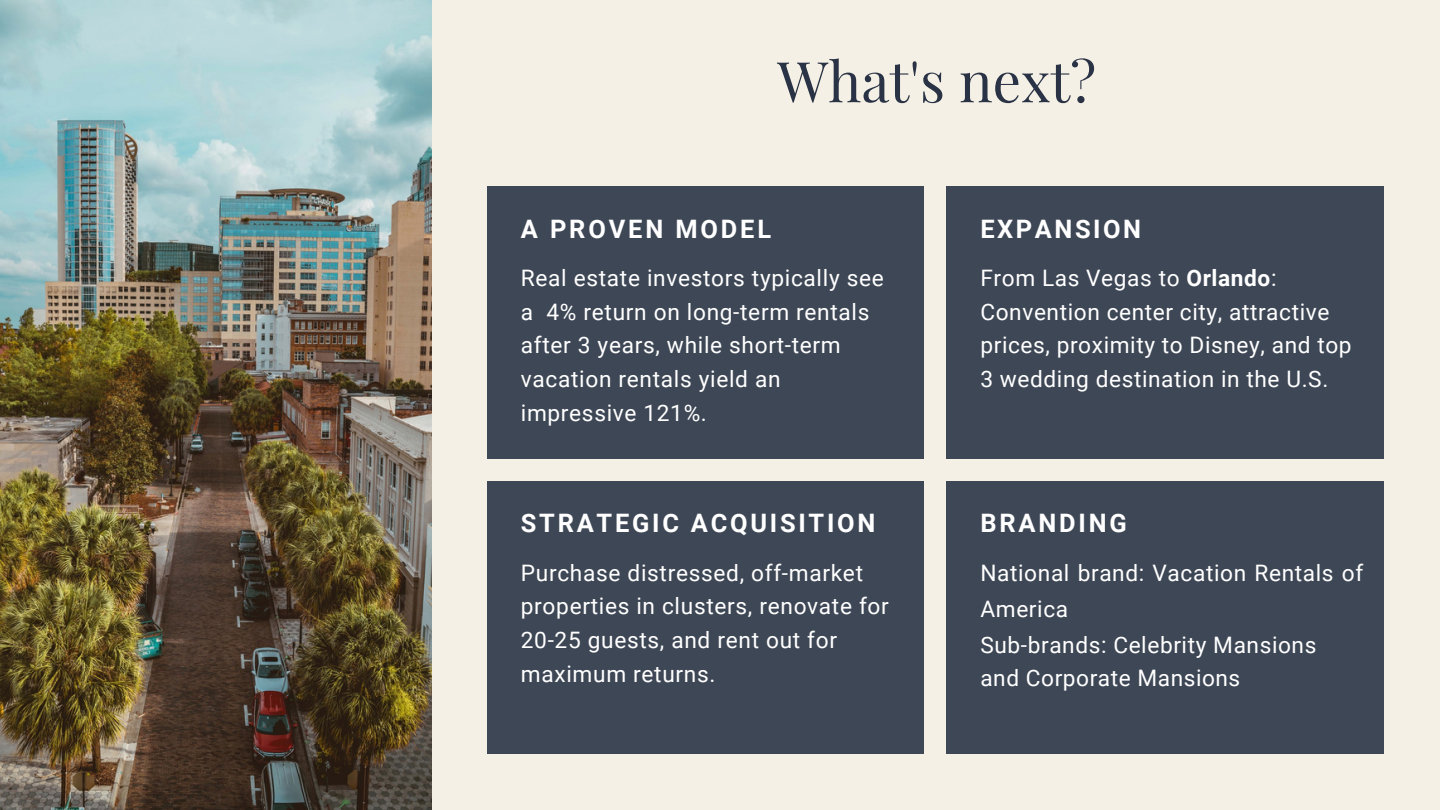
<style>
.page{position:relative;width:1440px;height:810px;background:#f5f0e5}
.page>*{position:absolute;margin:0;border:0;box-sizing:border-box;transform-origin:0 0}
.t1{font:56.25px "Playfair Display";color:#293345}
.t2{font:700 25.5px "Roboto";letter-spacing:.11em;color:#fff}
.t3{font:22.65px/33.8px "Roboto";letter-spacing:.03em;color:#fff}
.s1{font-weight:700}
</style>
<div class="page">
<img style="left:0;top:0;width:432px;height:810px">
<div style="left:487px;top:187px;width:437px;height:272px;background:#3e4755"></div>
<div style="left:487px;top:482px;width:437px;height:272px;background:#3e4755"></div>
<div style="left:946px;top:187px;width:438px;height:272px;background:#3e4755"></div>
<div style="left:946px;top:482px;width:438px;height:272px;background:#3e4755"></div>
<p class="t1" style="left:777px;top:42px;width:320px">What's next?</p>
<p class="t2" style="left:521px;top:214px;width:252px">A PROVEN MODEL</p>
<p class="t3" style="left:521px;top:261px;width:364px">Real estate investors typically see a 4% return on long-term rentals after 3 years, while short-term vacation rentals yield an</p>
<p class="t3" style="left:521px;top:396px;width:188px">impressive 121%.</p>
<p class="t2" style="left:980px;top:214px;width:162px">EXPANSION</p>
<p class="t3" style="left:980px;top:261px;width:373px">From Las Vegas to <span class="s1">Orlando</span>:<br>Convention center city, attractive prices, proximity to Disney, and top 3 wedding destination in the U.S.</p>
<p class="t2" style="left:521px;top:509px;width:356px">STRATEGIC ACQUISITION</p>
<p class="t2" style="left:980px;top:509px;width:148px">BRANDING</p>
<p class="t3" style="left:521px;top:556px;width:370px">Purchase distressed, off-market properties in clusters, renovate for<br>20-25 guests, and rent out for maximum returns.</p>
<p class="t3" style="left:980px;top:555px;width:384px;line-height:36px">National brand: Vacation Rentals of<br>America</p>
<p class="t3" style="left:980px;top:629px;width:338px">Sub-brands: Celebrity Mansions</p>
<p class="t3" style="left:980px;top:661px;width:261px">and Corporate Mansions</p>
</div>
